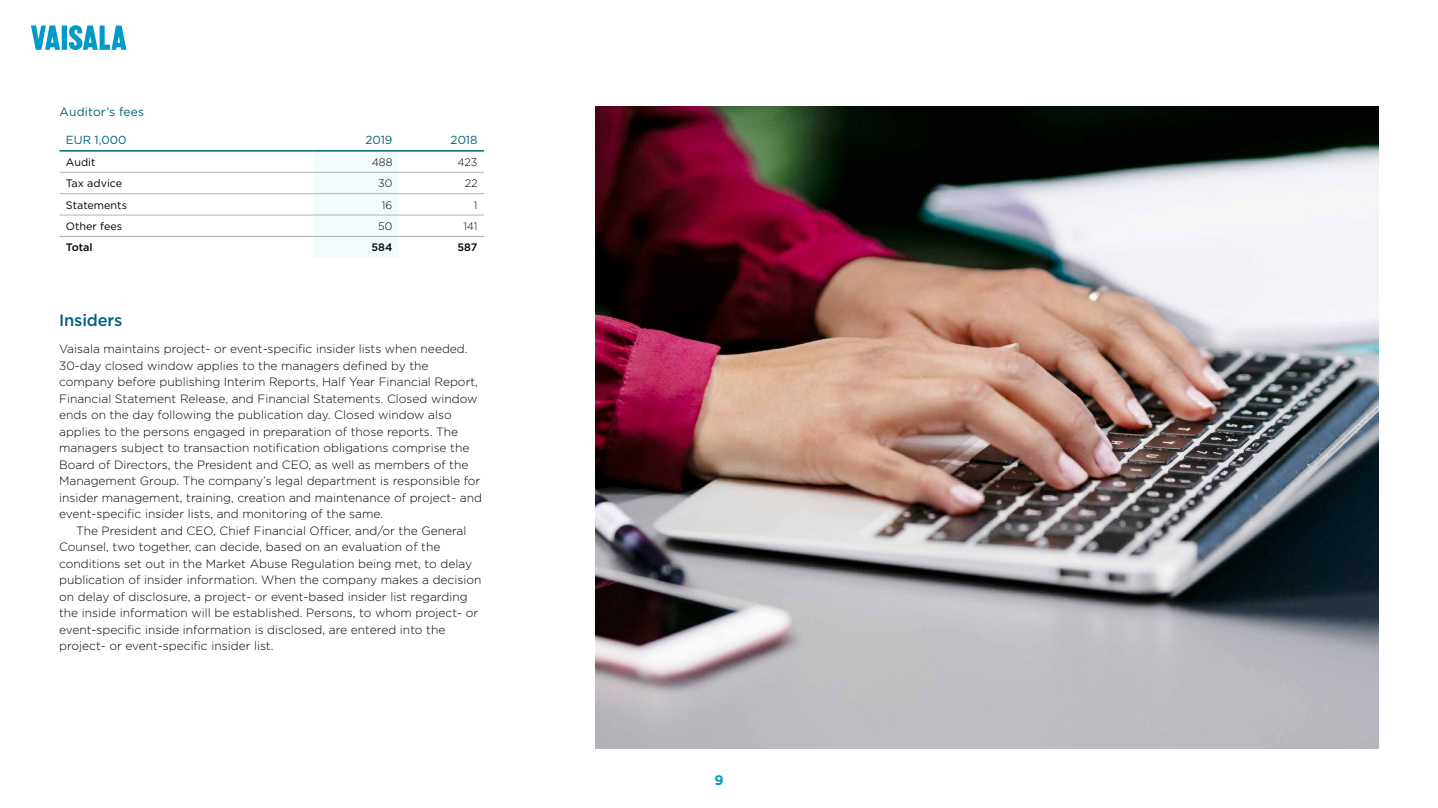
<style>
.page{position:relative;width:1438px;height:808px;background:#fff}
.page>*{position:absolute;margin:0;border:0;box-sizing:border-box;transform-origin:0 0}
.t1{font:500 16.5px "Gotham";letter-spacing:-.01em;color:#00627d}
.t2{font:700 13.8px "Gotham";color:#009ac8}
.t3{font:300 12px/16.5px "Gotham";color:#000}
.t4{font:12px "Gotham";letter-spacing:.015em;color:#00627d}
.t5{font:11.7px "Gotham";color:#00627d}
.t6{font:10.8px "Gotham";color:#000}
.t7{font:300 10.8px "Gotham";color:#000}
.t8{font:500 10.8px "Gotham";color:#000}
</style>
<div class="page">
<svg style="left:31px;top:25px;width:95px;height:25px"></svg>
<div style="left:314px;top:152px;width:85px;height:106px;background:#f3fbfc"></div>
<hr style="left:60px;top:172px;width:254px;height:1px;background:#b3b2b2">
<hr style="left:314px;top:172px;width:85px;height:1px;background:#b3b2b2">
<hr style="left:399px;top:172px;width:85px;height:1px;background:#b3b2b2">
<hr style="left:60px;top:193px;width:254px;height:1px;background:#b3b2b2">
<hr style="left:314px;top:193px;width:85px;height:1px;background:#b3b2b2">
<hr style="left:399px;top:193px;width:85px;height:1px;background:#b3b2b2">
<hr style="left:60px;top:215px;width:254px;height:1px;background:#b3b2b2">
<hr style="left:314px;top:215px;width:85px;height:1px;background:#b3b2b2">
<hr style="left:399px;top:215px;width:85px;height:1px;background:#b3b2b2">
<hr style="left:60px;top:150px;width:254px;height:2px;background:#00627d">
<hr style="left:314px;top:150px;width:85px;height:2px;background:#00627d">
<hr style="left:399px;top:150px;width:85px;height:2px;background:#00627d">
<hr style="left:60px;top:236px;width:254px;height:1px;background:#b3b2b2">
<hr style="left:314px;top:236px;width:85px;height:1px;background:#b3b2b2">
<hr style="left:399px;top:236px;width:85px;height:1px;background:#b3b2b2">
<img style="left:595px;top:107px;width:783px;height:641px">
<p class="t4" style="left:60px;top:104px;width:86px">Auditor’s fees</p>
<p class="t5" style="left:66px;top:133px;width:62px">EUR 1,000</p>
<p class="t5" style="left:365px;top:133px;width:29px">2019</p>
<p class="t5" style="left:450px;top:133px;width:28px">2018</p>
<p class="t6" style="left:66px;top:155px;width:31px">Audit</p>
<p class="t7" style="left:371px;top:155px;width:22px">488</p>
<p class="t7" style="left:457px;top:155px;width:22px">423</p>
<p class="t6" style="left:66px;top:177px;width:58px">Tax advice</p>
<p class="t7" style="left:378px;top:177px;width:16px">30</p>
<p class="t7" style="left:465px;top:177px;width:14px">22</p>
<p class="t6" style="left:66px;top:198px;width:63px">Statements</p>
<p class="t7" style="left:382px;top:198px;width:12px">16</p>
<p class="t7" style="left:474px;top:198px;width:5px">1</p>
<p class="t6" style="left:66px;top:219px;width:58px">Other fees</p>
<p class="t7" style="left:378px;top:219px;width:16px">50</p>
<p class="t7" style="left:463px;top:219px;width:16px">141</p>
<p class="t8" style="left:66px;top:241px;width:28px">Total</p>
<p class="t8" style="left:371px;top:241px;width:22px">584</p>
<p class="t8" style="left:457px;top:241px;width:21px">587</p>
<h1 class="t1" style="left:59px;top:309px;width:65px">Insiders</h1>
<p class="t3" style="left:59px;top:340px;width:424px">Vaisala maintains project- or event-specific insider lists when needed.<br>30-day closed window applies to the managers defined by the company before publishing Interim Reports, Half Year Financial Report, Financial Statement Release, and Financial Statements. Closed window ends on the day following the publication day. Closed window also applies to the persons engaged in preparation of those reports. The managers subject to transaction notification obligations comprise the Board of Directors, the President and CEO, as well as members of the Management Group. The company’s legal department is responsible for insider management, training, creation and maintenance of project- and event-specific insider lists, and monitoring of the same.</p>
<p class="t3" style="left:59px;top:522px;width:424px;text-indent:17px">The President and CEO, Chief Financial Officer, and/or the General Counsel, two together, can decide, based on an evaluation of the conditions set out in the Market Abuse Regulation being met, to delay publication of insider information. When the company makes a decision on delay of disclosure, a project- or event-based insider list regarding the inside information will be established. Persons, to whom project- or event-specific inside information is disclosed, are entered into the project- or event-specific insider list.</p>
<p class="t2" style="left:714px;top:771px;width:11px">9</p>
</div>
